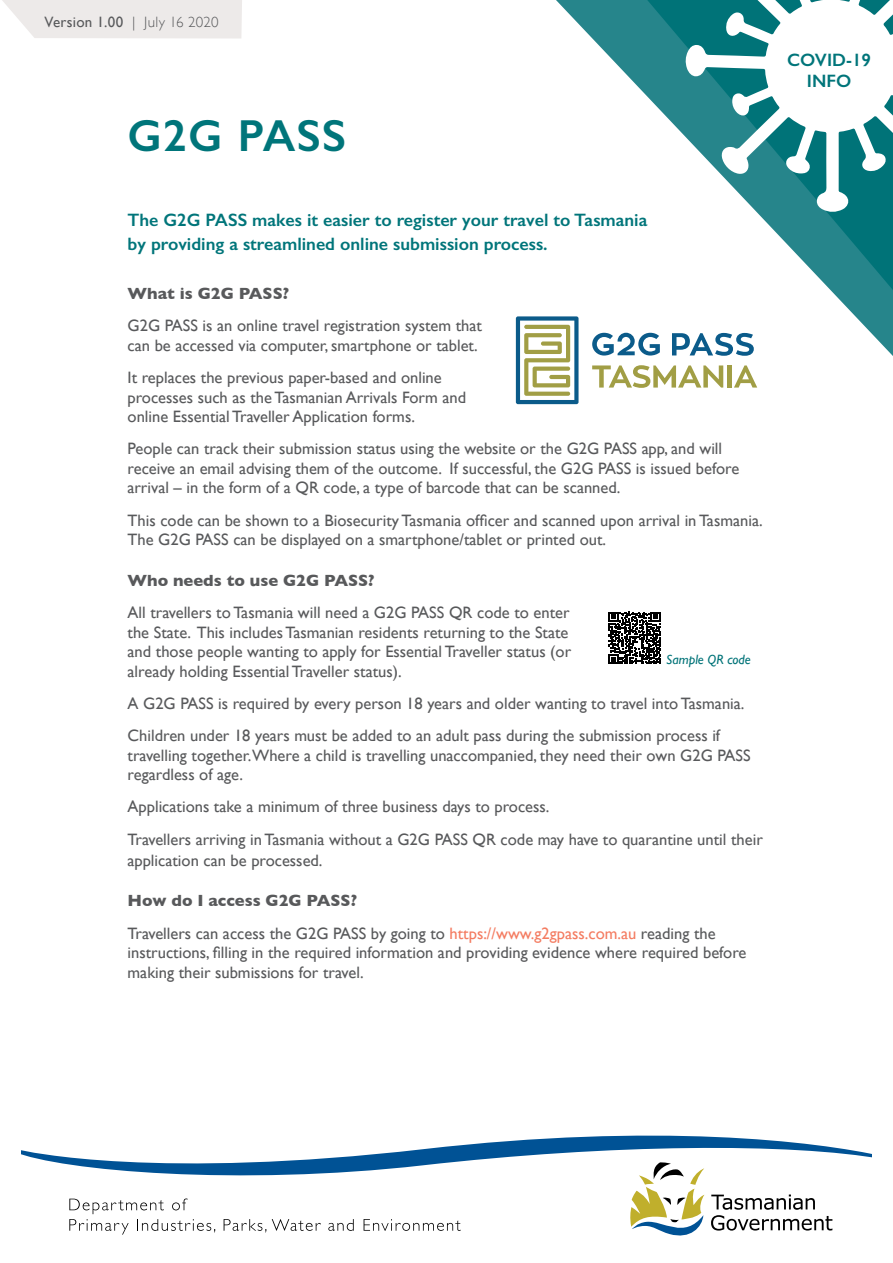
<style>
.page{position:relative;width:893px;height:1263px;background:#fff}
.page>*{position:absolute;margin:0;border:0;box-sizing:border-box;transform-origin:0 0}
.t1{font:600 45px "Gill Sans";letter-spacing:.03em;color:#00757a}
.t2{font:600 18px/24px "Gill Sans";color:#00757a}
.t3{font:16.5px/19.5px "Gill Sans";color:#58595b}
.t4{font:700 16.5px "Gill Sans";color:#58595b}
.t5{font:15px "Gill Sans";letter-spacing:.02em;color:#58595b}
.t6{font:italic 13.5px "Gill Sans";color:#007378}
.s1{font-weight:300}
.s2{font-weight:700}
.s3{color:#f47c61}
</style>
<div class="page">
<svg style="left:2px;top:0;width:240px;height:39px;background:#eeebea"></svg>
<svg style="left:21px;top:1135px;width:851px;height:101px"></svg>
<svg style="left:516px;top:316px;width:62px;height:88px"></svg>
<svg style="left:592px;top:365px;width:131px;height:23px"></svg>
<div style="left:727px;top:365px;width:5px;height:23px;background:#a19e45"></div>
<svg style="left:734px;top:365px;width:23px;height:23px"></svg>
<svg style="left:608px;top:612px;width:53px;height:52px"></svg>
<svg style="left:556px;top:0;width:337px;height:356px"></svg>
<svg style="left:647px;top:0;width:246px;height:290px"></svg>
<svg style="left:685px;top:0;width:208px;height:213px"></svg>
<p class="t5" style="left:45px;top:13px;width:176px">Version 1.00 <span class="s1">| July 16 2020</span></p>
<h1 class="t1" style="left:128px;top:108px;width:220px">G2G PASS</h1>
<p class="t2" style="left:128px;top:207px;width:521px">The G2G PASS makes it easier to register your travel to Tasmania by providing a streamlined online submission process.</p>
<p class="t4" style="left:128px;top:280px;width:163px">What is G2G PASS?</p>
<p class="t3" style="left:128px;top:316px;width:356px">G2G PASS is an online travel registration system that can be accessed via computer, smartphone or tablet.</p>
<p class="t3" style="left:128px;top:367px;width:340px">It replaces the previous paper-based and online processes such as the Tasmanian Arrivals Form and online Essential Traveller Application forms.</p>
<p class="t3" style="left:128px;top:439px;width:613px">People can track their submission status using the website or the G2G PASS app, and will receive an email advising them of the outcome. If successful, the G2G PASS is issued before arrival – in the form of a QR code, a type of barcode that can be scanned.</p>
<p class="t3" style="left:128px;top:510px;width:637px">This code can be shown to a Biosecurity Tasmania officer and scanned upon arrival in Tasmania.<br>The G2G PASS can be displayed on a smartphone/tablet or printed out.</p>
<p class="t4" style="left:128px;top:567px;width:249px">Who needs to use G2G PASS?</p>
<p class="t3" style="left:128px;top:603px;width:445px">All travellers to Tasmania will need a G2G PASS QR code to enter the State. This includes Tasmanian residents returning to the State and those people wanting to apply for Essential Traveller status (or already holding Essential Traveller status).</p>
<p class="t3" style="left:128px;top:687px;width:618px;line-height:32.2px">A G2G PASS is required by every person 18 years and older wanting to travel into Tasmania.<br>Children under 18 years must be added to an adult pass during the submission process if</p>
<p class="t3" style="left:128px;top:745px;width:625px">travelling together.Where a child is travelling unaccompanied, they need their own G2G PASS regardless of age.</p>
<p class="t3" style="left:128px;top:790px;width:637px;line-height:32.2px">Applications take a minimum of three business days to process.<br>Travellers arriving in Tasmania without a G2G PASS QR code may have to quarantine until their</p>
<p class="t3" style="left:128px;top:850px;width:197px">application can be processed.</p>
<p class="t3" style="left:128px;top:884px;width:590px;line-height:32.2px"><span class="s2">How do I access G2G PASS?<br></span>Travellers can access the G2G PASS by going to <span class="s3">https://www.g2gpass.com.au</span> reading the</p>
<p class="t3" style="left:128px;top:943px;width:620px">instructions, filling in the required information and providing evidence where required before making their submissions for travel.</p>
<p class="t6" style="left:666px;top:652px;width:86px">Sample QR code</p>
<p class="t2" style="left:787px;top:49px;width:85px;line-height:21.6px;text-align:center">COVID-19<br>INFO</p>
</div>
